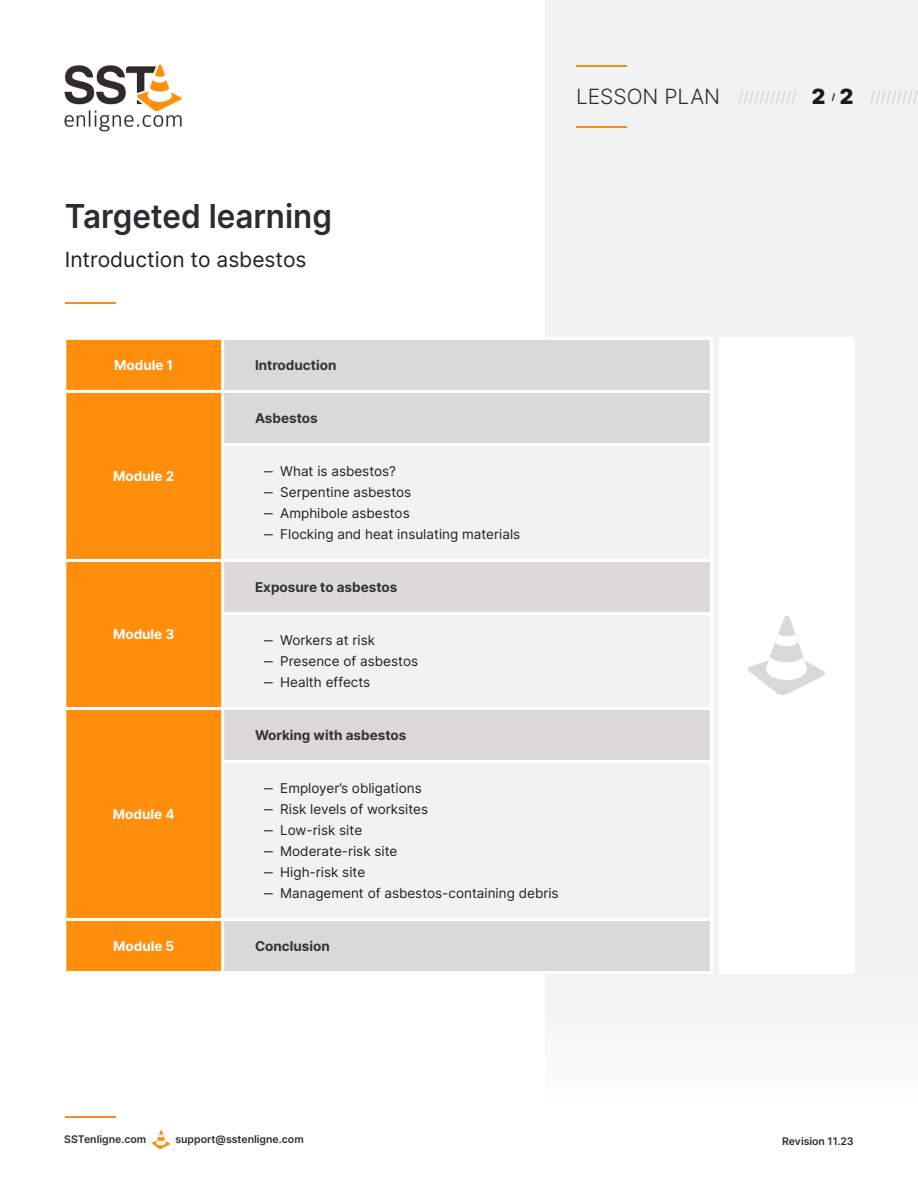
<style>
.page{position:relative;width:918px;height:1188px;background:#fff}
.page>*{position:absolute;margin:0;border:0;box-sizing:border-box;transform-origin:0 0}
.t1{font:600 33px "Inter";color:#2a2d32;scale:.95 1}
.t2{font:21px "Inter";color:#231f20}
.t3{font:300 15px "Inter";color:#ccc}
.t4{font:13.5px/21px "Inter";color:#231f20}
.t5{font:700 13.5px "Inter";color:#333}
.t6{font:700 13.5px "Inter";color:#fff}
.t7{font:600 10.5px "Inter";color:#2a2d32}
.t8{font:700 9px "Inter";color:#1a1a1a}
.s1{font-size:21px;color:#2a2d32}
.s2{font-weight:900;font-size:21px;color:#1a1a1a}
</style>
<div class="page">
<div style="left:545px;top:0;width:373px;height:1016px;background:#f2f2f2"></div>
<img style="left:64px;top:64px;width:118px;height:68px">
<hr style="left:65px;top:1116px;width:50px;height:1px;background:#f78d1e">
<img style="left:152px;top:1131px;width:18px;height:17px">
<hr style="left:576px;top:65px;width:50px;height:1px;background:#f78d1e">
<hr style="left:576px;top:126px;width:50px;height:1px;background:#f78d1e">
<div style="left:718px;top:337px;width:137px;height:637px;background:#fff"></div>
<hr style="left:65px;top:302px;width:50px;height:2px;background:#f78d1e">
<div style="left:65px;top:338px;width:158px;height:635px;background:#ff8e0c"></div>
<div style="left:223px;top:338px;width:488px;height:106px;background:#d9d9d9"></div>
<div style="left:224px;top:446px;width:486px;height:261px;background:#f2f2f2"></div>
<div style="left:223px;top:560px;width:488px;height:53px;background:#dbd9d9"></div>
<div style="left:223px;top:708px;width:488px;height:54px;background:#dbd9d8"></div>
<div style="left:223px;top:762px;width:488px;height:158px;background:#f2f2f2"></div>
<div style="left:223px;top:920px;width:488px;height:53px;background:#d9d9d9"></div>
<hr style="left:63px;top:338px;width:3px;height:635px;background:#fff">
<hr style="left:221px;top:338px;width:3px;height:635px;background:#fff">
<hr style="left:710px;top:338px;width:3px;height:635px;background:#fff">
<hr style="left:65px;top:337px;width:646px;height:3px;background:#fff">
<hr style="left:65px;top:390px;width:646px;height:3px;background:#fff">
<hr style="left:223px;top:443px;width:488px;height:3px;background:#fff">
<hr style="left:65px;top:559px;width:646px;height:3px;background:#fff">
<hr style="left:223px;top:612px;width:488px;height:3px;background:#fff">
<hr style="left:65px;top:707px;width:646px;height:3px;background:#fff">
<hr style="left:223px;top:760px;width:488px;height:3px;background:#fff">
<hr style="left:65px;top:918px;width:646px;height:3px;background:#fff">
<hr style="left:65px;top:971px;width:646px;height:3px;background:#fff">
<img style="left:749px;top:617px;width:75px;height:77px">
<p class="t3" style="left:576px;top:88px;width:251px"><span class="s1">LESSON PLAN</span> /////////// <span class="s2">2</span></p>
<p class="t8" style="left:832px;top:91px;width:5px">/</p>
<p class="t3" style="left:840px;top:88px;width:80px"><span class="s2">2</span> /////////</p>
<h1 class="t1" style="left:65px;top:196px;width:283px">Targeted learning</h1>
<h2 class="t2" style="left:65px;top:247px;width:243px">Introduction to asbestos</h2>
<p class="t6" style="left:114px;top:357px;width:61px">Module 1</p>
<p class="t5" style="left:255px;top:357px;width:83px">Introduction</p>
<p class="t6" style="left:113px;top:468px;width:62px">Module 2</p>
<p class="t6" style="left:113px;top:626px;width:63px">Module 3</p>
<p class="t6" style="left:113px;top:806px;width:63px">Module 4</p>
<p class="t5" style="left:255px;top:410px;width:64px">Asbestos</p>
<p class="t4" style="left:264px;top:460px;width:258px">‒ What is asbestos?<br>‒ Serpentine asbestos<br>‒ Amphibole asbestos<br>‒ Flocking and heat insulating materials</p>
<p class="t5" style="left:255px;top:579px;width:144px">Exposure to asbestos</p>
<p class="t4" style="left:264px;top:629px;width:156px">‒ Workers at risk<br>‒ Presence of asbestos ‒ Health effects</p>
<p class="t5" style="left:255px;top:727px;width:153px">Working with asbestos</p>
<p class="t4" style="left:264px;top:778px;width:296px">‒ Employer’s obligations<br>‒ Risk levels of worksites<br>‒ Low-risk site<br>‒ Moderate-risk site<br>‒ High-risk site<br>‒ Management of asbestos-containing debris</p>
<p class="t6" style="left:113px;top:938px;width:63px">Module 5</p>
<p class="t5" style="left:255px;top:938px;width:76px">Conclusion</p>
<p class="t7" style="left:64px;top:1132px;width:83px">SSTenligne.com</p>
<p class="t7" style="left:175px;top:1132px;width:130px">support@sstenligne.com</p>
<p class="t7" style="left:782px;top:1135px;width:73px">Revision 11.23</p>
</div>
